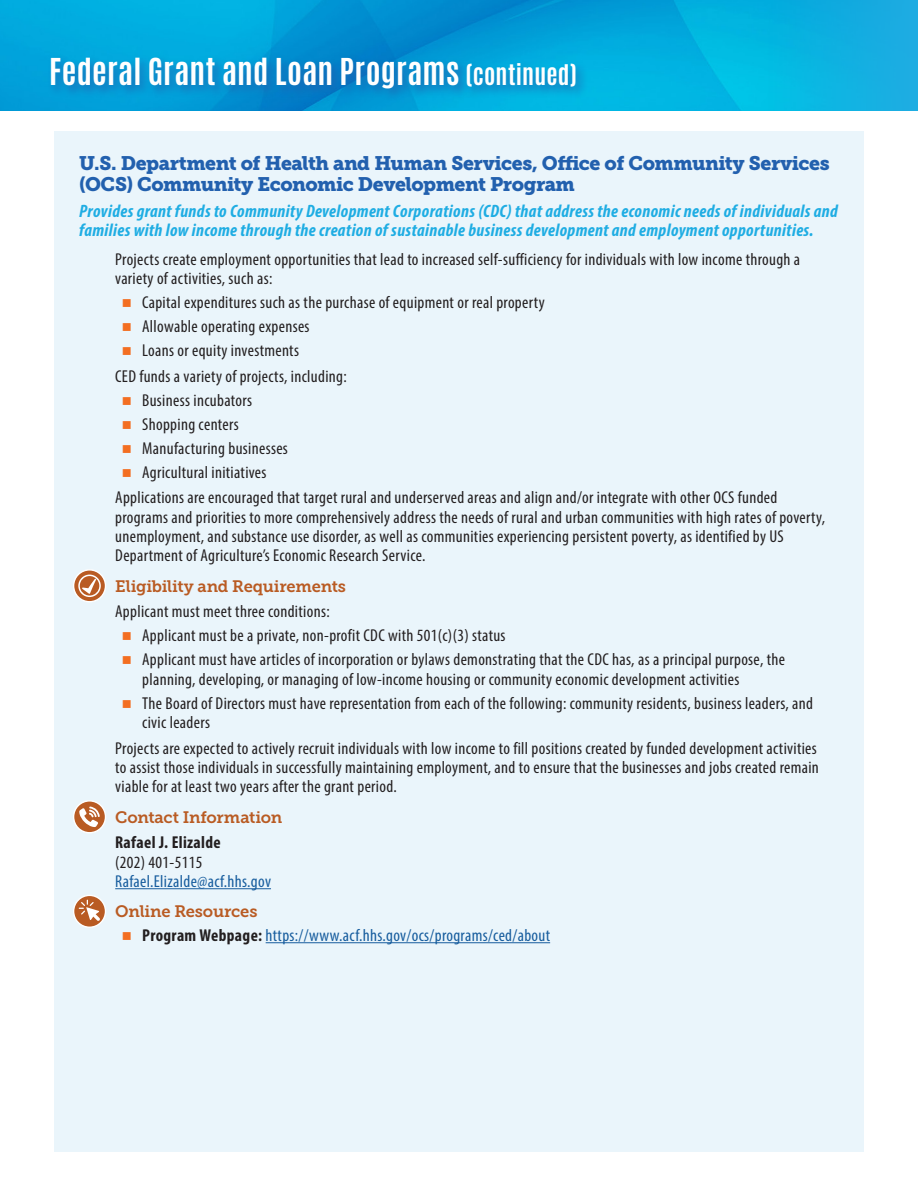
<style>
.page{position:relative;width:918px;height:1188px;background:#fff}
.page>*{position:absolute;margin:0;border:0;box-sizing:border-box;transform-origin:0 0}
.t1{font:31.5px "Antonio";letter-spacing:.01em;color:#fff}
.t2{font:19.5px/21px "Museo Slab 900";letter-spacing:-.025em;color:#2260ae}
.t3{font:italic 700 condensed 18px/19.5px "Myriad Pro";letter-spacing:.02em;color:#1fade3}
.t4{font:condensed 17.25px/19.5px "Myriad Pro";letter-spacing:.02em;color:#231f20}
.t5{font:condensed 17.25px "Myriad Pro";letter-spacing:.02em;color:#175d9e}
.t6{font:700 condensed 17.25px "Myriad Pro";letter-spacing:.02em;color:#231f20}
.t7{font:16.5px "Museo Slab 700";letter-spacing:-.015em;color:#b95b23}
.s1{font-size:24px}
.s2{font-weight:700;color:#231f20}
</style>
<div class="page">
<div style="left:54px;top:131px;width:810px;height:1021px;background:#eaf5fb"></div>
<img style="left:0;top:0;width:917px;height:110px">
<div style="left:48px;top:55px;width:540px;height:46px;background:#2260ae;opacity:.75"></div>
<hr style="left:115px;top:888px;width:156px;height:1px;background:#175d9e">
<hr style="left:266px;top:942px;width:284px;height:1px;background:#175d9e">
<svg style="left:74px;top:570px;width:32px;height:32px"></svg>
<svg style="left:78px;top:575px;width:23px;height:22px"></svg>
<div style="left:73px;top:569px;width:33px;height:33px;border:1px solid #fff;border-radius:50%"></div>
<svg style="left:74px;top:801px;width:32px;height:32px"></svg>
<svg style="left:79px;top:807px;width:21px;height:20px"></svg>
<div style="left:73px;top:800px;width:33px;height:33px;border:1px solid #fff;border-radius:50%"></div>
<svg style="left:74px;top:895px;width:32px;height:32px"></svg>
<svg style="left:79px;top:900px;width:21px;height:21px"></svg>
<div style="left:73px;top:895px;width:33px;height:33px;border:1px solid #fff;border-radius:50%"></div>
<hr style="left:917px;top:0;width:1px;height:110px;background:#f36e21">
<h1 class="t1" style="left:49px;top:49px;width:529px">Federal Grant and Loan Programs <span class="s1">(continued)</span></h1>
<p class="t2" style="left:79px;top:153px;width:752px">U.S. Department of Health and Human Services, Office of Community Services (OCS) Community Economic Development Program</p>
<p class="t3" style="left:79px;top:200px;width:760px">Provides grant funds to Community Development Corporations (CDC) that address the economic needs of individuals and families with low income through the creation of sustainable business development and employment opportunities.</p>
<p class="t4" style="left:115px;top:249px;width:687px">Projects create employment opportunities that lead to increased self-sufficiency for individuals with low income through a variety of activities, such as:</p>
<p class="t4" style="left:142px;top:292px;width:404px">Capital expenditures such as the purchase of equipment or real property</p>
<p class="t4" style="left:142px;top:316px;width:169px">Allowable operating expenses</p>
<p class="t4" style="left:142px;top:340px;width:158px">Loans or equity investments</p>
<p class="t4" style="left:115px;top:366px;width:233px">CED funds a variety of projects, including:</p>
<p class="t4" style="left:142px;top:390px;width:111px">Business incubators</p>
<p class="t4" style="left:142px;top:414px;width:98px">Shopping centers</p>
<p class="t4" style="left:142px;top:438px;width:147px">Manufacturing businesses</p>
<p class="t4" style="left:142px;top:462px;width:126px">Agricultural initiatives</p>
<p class="t4" style="left:115px;top:487px;width:664px">Applications are encouraged that target rural and underserved areas and align and/or integrate with other OCS funded</p>
<p class="t4" style="left:115px;top:507px;width:711px">programs and priorities to more comprehensively address the needs of rural and urban communities with high rates of poverty, unemployment, and substance use disorder, as well as communities experiencing persistent poverty, as identified by US<br>Department of Agriculture’s Economic Research Service.</p>
<p class="t7" style="left:115px;top:576px;width:232px">Eligibility and Requirements</p>
<p class="t4" style="left:142px;top:599px;width:644px;line-height:24px;text-indent:-27px">Applicant must meet three conditions:<br>Applicant must be a private, non-profit CDC with 501(c)(3) status<br>Applicant must have articles of incorporation or bylaws demonstrating that the CDC has, as a principal purpose, the</p>
<p class="t4" style="left:142px;top:667px;width:672px;line-height:24px">planning, developing, or managing of low-income housing or community economic development activities<br>The Board of Directors must have representation from each of the following: community residents, business leaders, and</p>
<p class="t4" style="left:115px;top:709px;width:703px;line-height:25.5px;text-indent:27px">civic leaders<br>Projects are expected to actively recruit individuals with low income to fill positions created by funded development activities</p>
<p class="t4" style="left:115px;top:757px;width:705px">to assist those individuals in successfully maintaining employment, and to ensure that the businesses and jobs created remain viable for at least two years after the grant period.</p>
<p class="t7" style="left:115px;top:807px;width:169px">Contact Information</p>
<p class="t6" style="left:115px;top:831px;width:107px">Rafael J. Elizalde</p>
<p class="t4" style="left:115px;top:852px;width:89px">(202) 401-5115</p>
<p class="t5" style="left:115px;top:871px;width:157px">Rafael.Elizalde@acf.hhs.gov</p>
<p class="t7" style="left:115px;top:902px;width:144px">Online Resources</p>
<p class="t5" style="left:142px;top:925px;width:409px"><span class="s2">Program Webpage:</span> https://www.acf.hhs.gov/ocs/programs/ced/about</p>
</div>
